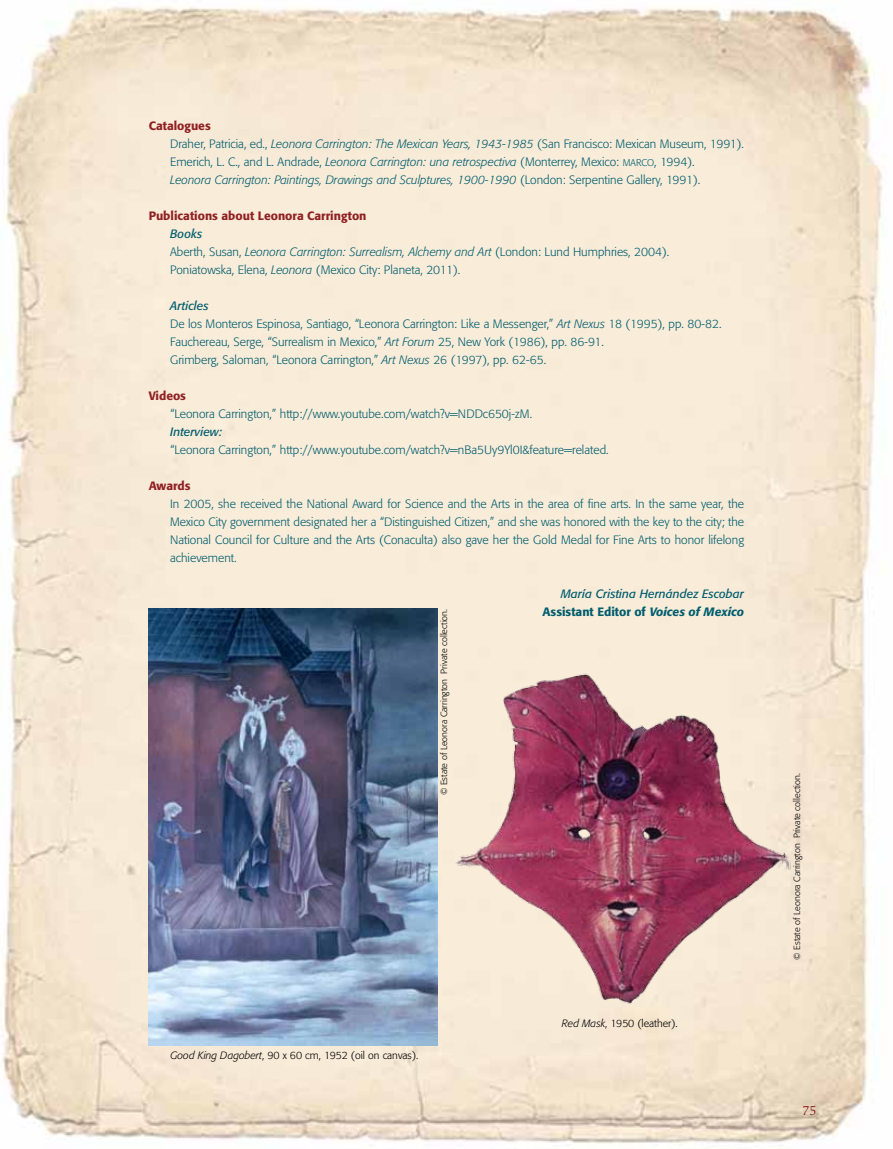
<style>
.page{position:relative;width:893px;height:1149px;background:#fff}
.page>*{position:absolute;margin:0;border:0;box-sizing:border-box;transform-origin:0 0}
.t1{font:13.5px "Slimbach";color:#902124}
.t2{font:300 12px/18px "Formata";color:#005d6e}
.t3{font:italic 12px/18px "Formata";color:#005d6e;text-align:right}
.t4{font:500 12px "Formata";color:#902124}
.t5{font:300 10.5px "Formata";color:#000}
.t6{font:300 9px "Formata";color:#000}
.s1{font-weight:500;color:#902124}
.s2{font-style:italic}
.s3{font-family:"Formata Light SC800";font-weight:400;font-size:9.6px}
.s4{font-weight:400;font-style:italic}
.s5{font-weight:500;font-style:normal}
.s6{font-weight:500}
</style>
<div class="page">
<img style="left:2px;top:6px;width:884px;height:1140px">
<img style="left:149px;top:608px;width:289px;height:436px">
<img style="left:452px;top:663px;width:345px;height:362px">
<p class="t2" style="left:170px;top:116px;width:576px;text-indent:-21px"><span class="s1">Catalogues<br></span>Draher, Patricia, ed., <span class="s2">Leonora Carrington: The Mexican Years, 1943-1985</span> (San Francisco: Mexican Museum, 1991).<br>Emerich, L. C., and L. Andrade, <span class="s2">Leonora Carrington: una retrospectiva</span> (Monterrey, Mexico: <span class="s3">MARCO</span>, 1994).<br><span class="s2">Leonora Carrington: Paintings, Drawings and Sculptures, 1900-1990</span> (London: Serpentine Gallery, 1991).</p>
<p class="t4" style="left:149px;top:208px;width:219px">Publications about Leonora Carrington</p>
<p class="t2" style="left:170px;top:224px;width:501px"><span class="s4">Books<br></span>Aberth, Susan, <span class="s2">Leonora Carrington: Surrealism, Alchemy and Art</span> (London: Lund Humphries, 2004).<br>Poniatowska, Elena, <span class="s2">Leonora</span> (Mexico City: Planeta, 2011).</p>
<p class="t2" style="left:170px;top:296px;width:553px"><span class="s4">Articles<br></span>De los Monteros Espinosa, Santiago, “Leonora Carrington: Like a Messenger,” <span class="s2">Art Nexus</span> 18 (1995), pp. 80-82.<br>Fauchereau, Serge, “Surrealism in Mexico,” <span class="s2">Art Forum</span> 25, New York (1986), pp. 86-91.<br>Grimberg, Saloman, “Leonora Carrington,” <span class="s2">Art Nexus</span> 26 (1997), pp. 62-65.</p>
<p class="t4" style="left:149px;top:388px;width:39px">Videos</p>
<p class="t2" style="left:170px;top:404px;width:364px">“Leonora Carrington,” http://www.youtube.com/watch?v=NDDc650j-zM.</p>
<p class="t3" style="left:170px;top:422px;width:54px">Interview:</p>
<p class="t2" style="left:170px;top:440px;width:440px">“Leonora Carrington,” http://www.youtube.com/watch?v=nBa5Uy9Yl0I&amp;feature=related.</p>
<p class="t4" style="left:149px;top:478px;width:43px">Awards</p>
<p class="t2" style="left:170px;top:494px;width:576px;text-align:justify">In 2005, she received the National Award for Science and the Arts in the area of fine arts. In the same year, the Mexico City government designated her a “Distinguished Citizen,” and she was honored with the key to the city; the National Council for Culture and the Arts (Conaculta) also gave her the Gold Medal for Fine Arts to honor lifelong achievement.</p>
<p class="t3" style="left:543px;top:584px;width:203px">María Cristina Hernández Escobar<br><span class="s5">Assistant Editor of</span> <span class="s6">Voices of Mexico</span></p>
<p class="t6" style="left:439px;top:795px;width:188px;rotate:-90deg">© Estate of Leonora Carrington Private collection.</p>
<p class="t5" style="left:170px;top:1049px;width:249px"><span class="s2">Good King Dagobert</span>, 90 x 60 cm, 1952 (oil on canvas).</p>
<p class="t5" style="left:562px;top:1017px;width:117px"><span class="s2">Red Mask</span>, 1950 (leather).</p>
<p class="t6" style="left:792px;top:959px;width:188px;rotate:-90deg">© Estate of Leonora Carrington Private collection.</p>
<p class="t1" style="left:802px;top:1102px;width:15px">75</p>
</div>
